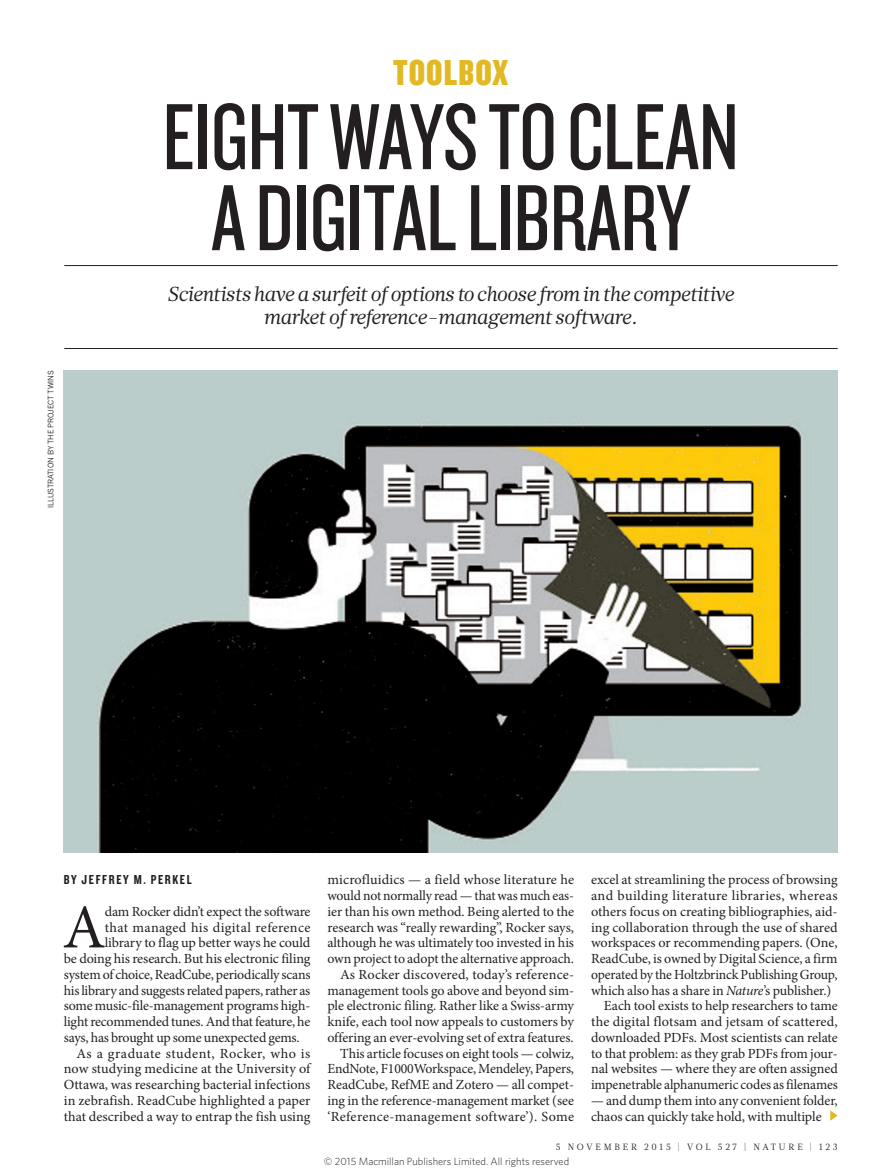
<style>
.page{position:relative;width:893px;height:1174px;background:#fff}
.page>*{position:absolute;margin:0;border:0;box-sizing:border-box;transform-origin:0 0}
.TECH_FEAT_HEAD{font:97.5px/81px "Knockout 28 Junior Feathrwt";letter-spacing:-.005em;color:#231f20;text-align:center}
.BODY_DROP_CAP{font:62.4px "Minion Pro";color:#231f20}
.t1{font:37.5px "Knockout 69 Full Liteweight";letter-spacing:.03em;color:#e3b923}
.INTRO{font:italic 20.25px/23.7px "Glosa Math";letter-spacing:-.01em;color:#231f20;text-align:center}
.BODY_INDENT{font:13.95px/15.8px "Minion Pro";letter-spacing:-.005em;color:#231f20;text-align:justify}
.BODY_DROP_CAP-2{font:13.95px "Minion Pro";letter-spacing:-.015em;color:#231f20}
.BODY_DROP_CAP-3{font:13.95px "Minion Pro";letter-spacing:.02em;color:#231f20}
.AUTHOR_BYLINE{font:13.5px "Knockout 49 Liteweight";letter-spacing:.12em;color:#231f20}
.t2{font:300 10.5px "Whitney";color:#231f20}
.t3{font:9px "Glosa Math";letter-spacing:.3em;color:#231f20}
.PIC_CREDIT{font:7.5px "News Gothic MTOT";color:#231f20}
.s1{font-style:italic}
</style>
<div class="page">
<img style="left:64px;top:370px;width:774px;height:483px">
<svg style="left:830px;top:1110px;width:8px;height:10px"></svg>
<hr style="left:64px;top:265px;width:774px;height:1px;background:#231f20">
<hr style="left:64px;top:348px;width:774px;height:1px;background:#231f20">
<p class="PIC_CREDIT" style="left:46px;top:508px;width:140px;rotate:-90deg">ILLUSTRATION BY THE PROJECT TWINS</p>
<h3 class="t1" style="left:393px;top:49px;width:116px">TOOLBOX</h3>
<p class="TECH_FEAT_HEAD" style="left:163px;top:93px;width:578px">EIGHT WAYS TO CLEAN<br>A DIGITAL LIBRARY</p>
<p class="INTRO" style="left:167px;top:282px;width:568px">Scientists have a surfeit of options to choose from in the competitive market of reference-management software.</p>
<p class="AUTHOR_BYLINE" style="left:64px;top:871px;width:129px">BY JEFFREY M. PERKEL</p>
<p class="BODY_DROP_CAP" style="left:63px;top:885px;width:45px">A</p>
<p class="BODY_DROP_CAP-2" style="left:105px;top:902px;width:207px">dam Rocker didn’t expect the software</p>
<p class="BODY_DROP_CAP-3" style="left:105px;top:917px;width:207px">that managed his digital reference</p>
<p class="BODY_DROP_CAP-2" style="left:105px;top:933px;width:207px">library to flag up better ways he could</p>
<p class="BODY_DROP_CAP-2" style="left:64px;top:949px;width:248px">be doing his research. But his electronic filing</p>
<p class="BODY_DROP_CAP-2" style="left:64px;top:965px;width:248px">system of choice, ReadCube, periodically scans</p>
<p class="BODY_DROP_CAP-2" style="left:64px;top:980px;width:248px">his library and suggests related papers, rather as</p>
<p class="BODY_DROP_CAP-2" style="left:64px;top:996px;width:248px">some music-file-management programs high-</p>
<p class="BODY_DROP_CAP-2" style="left:64px;top:1012px;width:248px">light recommended tunes. And that feature, he</p>
<p class="BODY_DROP_CAP-2" style="left:64px;top:1028px;width:237px">says, has brought up some unexpected gems.</p>
<p class="BODY_INDENT" style="left:64px;top:1045px;width:248px;text-indent:13px">As a graduate student, Rocker, who is now studying medicine at the University of Ottawa, was researching bacterial infections in zebrafish. ReadCube highlighted a paper that described a way to entrap the fish using</p>
<p class="BODY_INDENT" style="left:327px;top:872px;width:248px">microfluidics — a field whose literature he would not normally read — that was much eas&shy;ier than his own method. Being alerted to the research was “really rewarding”, Rocker says, although he was ultimately too invested in his own project to adopt the alternative approach.</p>
<p class="BODY_INDENT" style="left:327px;top:966px;width:248px;text-indent:13px">As Rocker discovered, today’s reference&shy;management tools go above and beyond sim&shy;ple electronic filing. Rather like a Swiss-army knife, each tool now appeals to customers by offering an ever-evolving set of extra features.</p>
<p class="BODY_INDENT" style="left:327px;top:1045px;width:248px;text-indent:13px">This article focuses on eight tools — colwiz, EndNote, F1000Workspace, Mendeley, Papers, ReadCube, RefME and Zotero — all compet&shy;ing in the reference-management market (see ‘Reference-management software’). Some</p>
<p class="BODY_INDENT" style="left:591px;top:872px;width:248px">excel at streamlining the process of browsing and building literature libraries, whereas others focus on creating bibliographies, aid&shy;ing collaboration through the use of shared workspaces or recommending papers. (One, ReadCube, is owned by Digital Science, a firm operated by the Holtzbrinck Publishing Group, which also has a share in <span class="s1">Nature</span>’s publisher.)</p>
<p class="BODY_INDENT" style="left:591px;top:998px;width:248px;text-indent:13px">Each tool exists to help researchers to tame the digital flotsam and jetsam of scattered, downloaded PDFs. Most scientists can relate to that problem: as they grab PDFs from jour&shy;nal websites — where they are often assigned impenetrable alphanumeric codes as filenames</p>
<p class="BODY_INDENT" style="left:591px;top:1092px;width:248px">— and dump them into any convenient folder, chaos can quickly take hold, with multiple</p>
<p class="t3" style="left:556px;top:1141px;width:283px">5 NOVEMBER 2015 | VOL 527 | NATURE | 123</p>
<p class="t2" style="left:324px;top:1154px;width:247px">© 2015 Macmillan Publishers Limited. All rights reserved</p>
</div>
